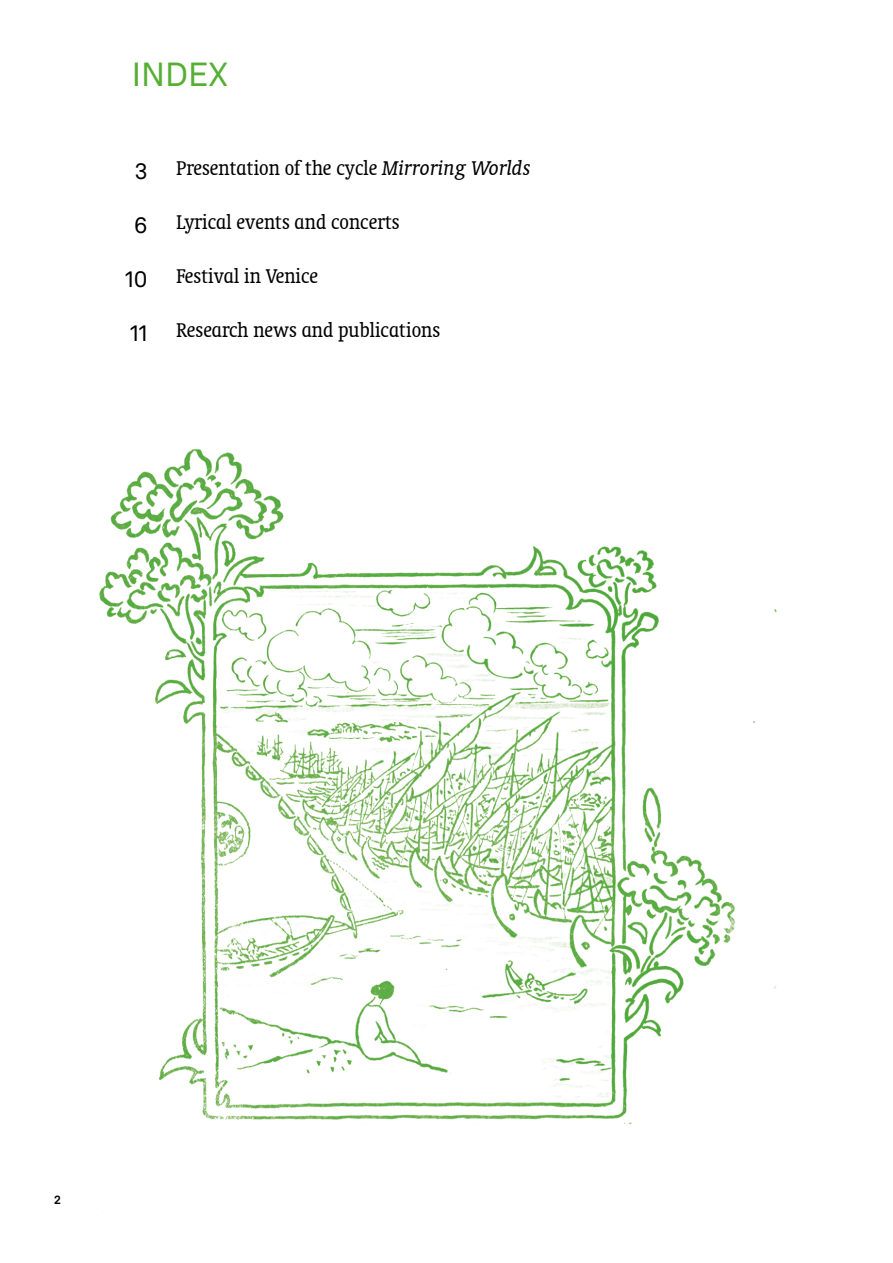
<style>
.page{position:relative;width:893px;height:1263px;background:#fff}
.page>*{position:absolute;margin:0;border:0;box-sizing:border-box;transform-origin:0 0}
.t1{font:33px "Akkurat LL";color:#54af33}
.t2{font:condensed 22.5px "Oranda BT";color:#000}
.t3{font:22.5px "Akkurat LL";color:#000}
.t4{font:700 12px "Akkurat LL";color:#000}
.s1{font-style:italic;font-stretch:normal}
</style>
<div class="page">
<img style="left:99px;top:449px;width:677px;height:675px">
<h1 class="t1" style="left:132px;top:49px;width:98px">INDEX</h1>
<p class="t3" style="left:135px;top:154px;width:14px">3</p>
<p class="t3" style="left:134px;top:208px;width:15px">6</p>
<p class="t3" style="left:125px;top:262px;width:24px">10</p>
<p class="t3" style="left:130px;top:316px;width:19px">11</p>
<p class="t2" style="left:177px;top:155px;width:356px">Presentation of the cycle <span class="s1">Mirroring Worlds</span></p>
<p class="t2" style="left:177px;top:209px;width:225px">Lyrical events and concerts</p>
<p class="t2" style="left:177px;top:263px;width:143px">Festival in Venice</p>
<p class="t2" style="left:177px;top:317px;width:265px">Research news and publications</p>
<p class="t4" style="left:54px;top:1190px;width:8px">2</p>
</div>
